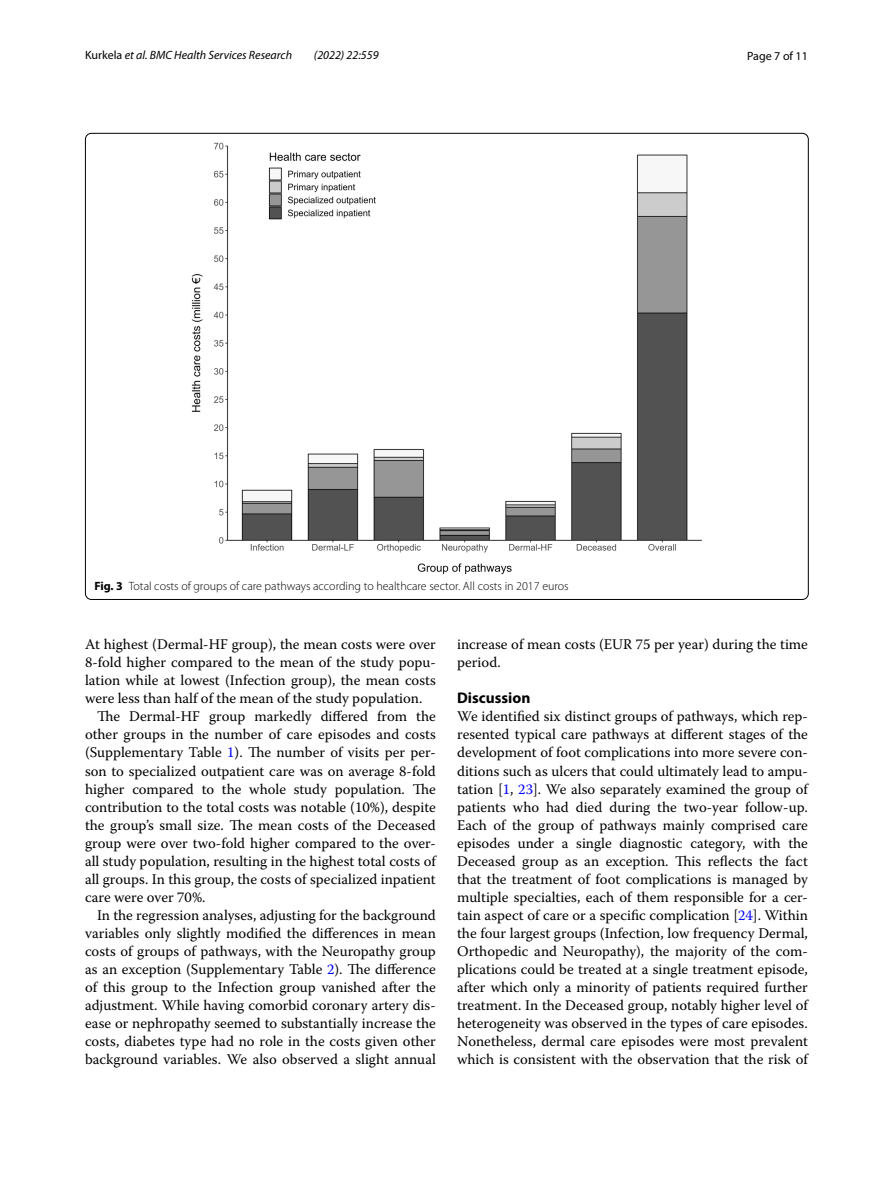
<style>
.page{position:relative;width:893px;height:1187px;background:#fff}
.page>*{position:absolute;margin:0;border:0;box-sizing:border-box;transform-origin:0 0}
.t1{font:700 15.45px "Myriad Pro";color:#000}
.t2{font:14.7px/18px "Warnock Pro";color:#000}
.t3{font:300 12px "Myriad Pro";color:#000}
.t4{font:italic 12px "Myriad Pro";color:#000}
.t5{font:12px "Myriad Pro";color:#000}
.s1{font-style:normal}
.s2{font-weight:700}
.s3{color:#00f}
</style>
<div class="page">
<img style="left:192px;top:142px;width:510px;height:433px">
<p class="t4" style="left:85px;top:48px;width:209px"><span class="s1">Kurkela</span> et al. BMC Health Services Research</p>
<p class="t4" style="left:314px;top:48px;width:66px">(2022) 22:559</p>
<p class="t5" style="left:747px;top:48px;width:62px">Page 7 of 11</p>
<p class="t3" style="left:94px;top:579px;width:476px"><span class="s2">Fig. 3</span> Total costs of groups of care pathways according to healthcare sector. All costs in 2017 euros</p>
<p class="t2" style="left:85px;top:635px;width:352px">At highest (Dermal-HF group), the mean costs were over</p>
<p class="t2" style="left:85px;top:653px;width:352px">8-fold higher compared to the mean of the study popu-</p>
<p class="t2" style="left:85px;top:671px;width:352px">lation while at lowest (Infection group), the mean costs</p>
<p class="t2" style="left:85px;top:689px;width:339px">were less than half of the mean of the study population.</p>
<p class="t2" style="left:97px;top:707px;width:340px">The Dermal-HF group markedly differed from the</p>
<p class="t2" style="left:85px;top:725px;width:352px">other groups in the number of care episodes and costs</p>
<p class="t2" style="left:85px;top:743px;width:352px">(Supplementary Table <span class="s3">1</span>). The number of visits per per-</p>
<p class="t2" style="left:85px;top:761px;width:352px">son to specialized outpatient care was on average 8-fold</p>
<p class="t2" style="left:85px;top:779px;width:352px">higher compared to the whole study population. The</p>
<p class="t2" style="left:85px;top:797px;width:352px">contribution to the total costs was notable (10%), despite</p>
<p class="t2" style="left:85px;top:815px;width:352px">the group’s small size. The mean costs of the Deceased</p>
<p class="t2" style="left:85px;top:833px;width:352px">group were over two-fold higher compared to the over-</p>
<p class="t2" style="left:85px;top:851px;width:352px">all study population, resulting in the highest total costs of</p>
<p class="t2" style="left:85px;top:869px;width:352px">all groups. In this group, the costs of specialized inpatient</p>
<p class="t2" style="left:85px;top:887px;width:122px">care were over 70%.</p>
<p class="t2" style="left:97px;top:905px;width:340px">In the regression analyses, adjusting for the background</p>
<p class="t2" style="left:85px;top:923px;width:352px">variables only slightly modified the differences in mean</p>
<p class="t2" style="left:85px;top:941px;width:352px">costs of groups of pathways, with the Neuropathy group</p>
<p class="t2" style="left:85px;top:959px;width:352px">as an exception (Supplementary Table <span class="s3">2</span>). The difference</p>
<p class="t2" style="left:85px;top:977px;width:352px">of this group to the Infection group vanished after the</p>
<p class="t2" style="left:85px;top:995px;width:352px">adjustment. While having comorbid coronary artery dis-</p>
<p class="t2" style="left:85px;top:1013px;width:352px">ease or nephropathy seemed to substantially increase the</p>
<p class="t2" style="left:85px;top:1031px;width:352px">costs, diabetes type had no role in the costs given other</p>
<p class="t2" style="left:85px;top:1049px;width:352px">background variables. We also observed a slight annual</p>
<p class="t2" style="left:457px;top:635px;width:352px">increase of mean costs (EUR 75 per year) during the time period.</p>
<p class="t1" style="left:457px;top:688px;width:75px">Discussion</p>
<p class="t2" style="left:457px;top:707px;width:352px;text-align:justify">We identified six distinct groups of pathways, which rep&shy;resented typical care pathways at different stages of the development of foot complications into more severe con&shy;ditions such as ulcers that could ultimately lead to ampu&shy;tation [<span class="s3">1</span>, <span class="s3">23</span>]. We also separately examined the group of patients who had died during the two-year follow-up.<br>Each of the group of pathways mainly comprised care episodes under a single diagnostic category, with the Deceased group as an exception. This reflects the fact that the treatment of foot complications is managed by multiple specialties, each of them responsible for a cer&shy;tain aspect of care or a specific complication [<span class="s3">24</span>]. Within the four largest groups (Infection, low frequency Dermal, Orthopedic and Neuropathy), the majority of the com&shy;plications could be treated at a single treatment episode, after which only a minority of patients required further treatment. In the Deceased group, notably higher level of heterogeneity was observed in the types of care episodes.<br>Nonetheless, dermal care episodes were most prevalent which is consistent with the observation that the risk of</p>
</div>
